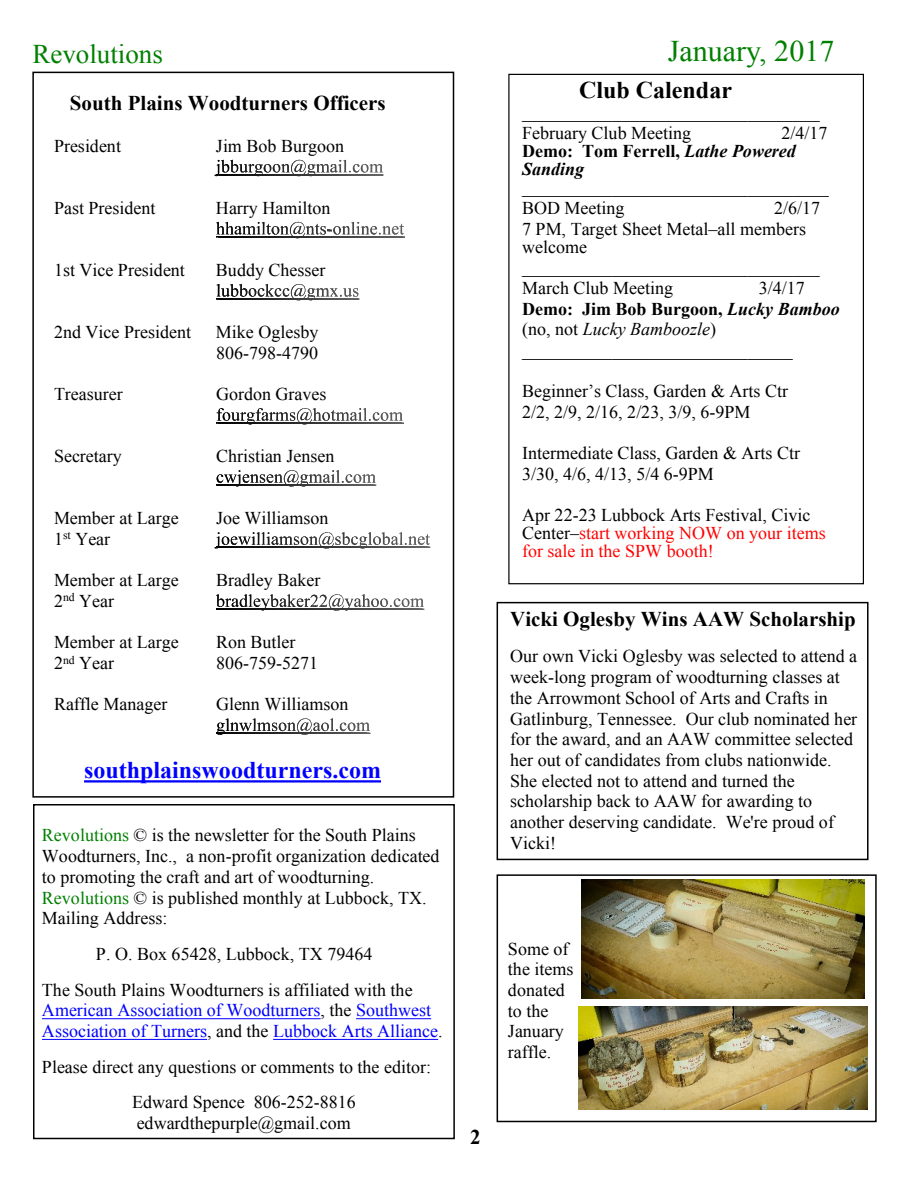
<style>
.page{position:relative;width:918px;height:1188px;background:#fff}
.page>*{position:absolute;margin:0;border:0;box-sizing:border-box;transform-origin:0 0}
.t1{font:30px "Times New Roman";color:#008000}
.t2{font:27px "Times New Roman";color:#008000}
.t3{font:700 24px "Times New Roman";color:#00f}
.t4{font:700 24px "Times New Roman";color:#000}
.t5{font:700 21px "Times New Roman";color:#000}
.t6{font:18px/20.7px "Times New Roman";color:#000}
.t7{font:18px/20.7px "Times New Roman";color:#00f}
.t8{font:18px/18px "Times New Roman";color:#f00}
.t9{font:italic 700 18px/18px "Times New Roman";color:#000}
.s1{color:#008000}
.s2{color:#000}
.s3{font-weight:400;font-style:normal}
.s4{font-style:normal}
.s5{font-weight:700}
.s6{font-weight:700;font-style:italic}
.s7{font-style:italic}
</style>
<div class="page">
<div style="left:497px;top:874px;width:380px;height:248px;background:#fff;border:2px solid #000"></div>
<div style="left:497px;top:602px;width:372px;height:258px;background:#fff;border:2px solid #000"></div>
<svg style="left:215px;top:160px;width:168px;height:16px"></svg>
<svg style="left:216px;top:222px;width:188px;height:16px"></svg>
<svg style="left:216px;top:284px;width:143px;height:16px"></svg>
<svg style="left:216px;top:408px;width:187px;height:16px"></svg>
<svg style="left:216px;top:470px;width:160px;height:17px"></svg>
<svg style="left:215px;top:532px;width:215px;height:17px"></svg>
<svg style="left:216px;top:594px;width:208px;height:17px"></svg>
<svg style="left:216px;top:718px;width:154px;height:17px"></svg>
<hr style="left:84px;top:780px;width:297px;height:3px;background:#00f">
<div style="left:32px;top:72px;width:422px;height:726px;border:2px solid #000"></div>
<hr style="left:42px;top:1018px;width:279px;height:1px;background:#00f">
<hr style="left:356px;top:1018px;width:75px;height:1px;background:#00f">
<hr style="left:42px;top:1039px;width:165px;height:1px;background:#00f">
<hr style="left:273px;top:1039px;width:165px;height:1px;background:#00f">
<div style="left:33px;top:804px;width:422px;height:335px;border:2px solid #000"></div>
<img style="left:581px;top:880px;width:283px;height:118px">
<img style="left:579px;top:1007px;width:288px;height:102px">
<h2 class="t2" style="left:32px;top:45px;width:132px">Revolutions</h2>
<p class="t5" style="left:70px;top:95px;width:317px">South Plains Woodturners Officers</p>
<p class="t6" style="left:54px;top:137px;width:69px">President</p>
<p class="t6" style="left:216px;top:137px;width:130px">Jim Bob Burgoon</p>
<p class="t6" style="left:54px;top:199px;width:103px">Past President</p>
<p class="t6" style="left:216px;top:199px;width:116px">Harry Hamilton</p>
<p class="t6" style="left:54px;top:261px;width:133px">1st Vice President</p>
<p class="t6" style="left:216px;top:261px;width:111px">Buddy Chesser</p>
<p class="t6" style="left:54px;top:323px;width:139px">2nd Vice President</p>
<p class="t6" style="left:216px;top:323px;width:104px">Mike Oglesby<br>806-798-4790</p>
<p class="t6" style="left:54px;top:385px;width:70px">Treasurer</p>
<p class="t6" style="left:216px;top:385px;width:112px">Gordon Graves</p>
<p class="t6" style="left:54px;top:447px;width:69px">Secretary</p>
<p class="t6" style="left:216px;top:447px;width:120px">Christian Jensen</p>
<p class="t6" style="left:54px;top:509px;width:126px">Member at Large</p>
<p class="t6" style="left:216px;top:509px;width:114px">Joe Williamson</p>
<p class="t6" style="left:54px;top:530px;width:58px">1<sup>st</sup> Year</p>
<p class="t6" style="left:54px;top:571px;width:126px">Member at Large</p>
<p class="t6" style="left:216px;top:571px;width:106px">Bradley Baker</p>
<p class="t6" style="left:54px;top:592px;width:62px">2<sup>nd</sup> Year</p>
<p class="t6" style="left:54px;top:634px;width:126px">Member at Large</p>
<p class="t6" style="left:216px;top:634px;width:81px">Ron Butler</p>
<p class="t6" style="left:54px;top:654px;width:62px">2<sup>nd</sup> Year</p>
<p class="t6" style="left:216px;top:654px;width:104px">806-759-5271</p>
<p class="t6" style="left:54px;top:696px;width:115px">Raffle Manager</p>
<p class="t6" style="left:216px;top:696px;width:134px">Glenn Williamson</p>
<h3 class="t3" style="left:84px;top:761px;width:298px">southplainswoodturners.com</h3>
<p class="t6" style="left:42px;top:827px;width:399px"><span class="s1">Revolutions</span> © is the newsletter for the South Plains Woodturners, Inc., a non-profit organization dedicated to promoting the craft and art of woodturning.<br><span class="s1">Revolutions</span> © is published monthly at Lubbock, TX.<br>Mailing Address:</p>
<p class="t6" style="left:42px;top:938px;width:372px;line-height:35.7px;text-indent:54px">P. O. Box 65428, Lubbock, TX 79464<br>The South Plains Woodturners is affiliated with the</p>
<p class="t7" style="left:42px;top:1002px;width:402px">American Association of Woodturners<span class="s2">, the</span> Southwest<br>Association of Turners<span class="s2">, and the</span> Lubbock Arts Alliance<span class="s2">.</span></p>
<p class="t6" style="left:132px;top:1051px;width:300px;line-height:35.7px;text-indent:-90px">Please direct any questions or comments to the editor:<br>Edward Spence 806-252-8816</p>
<p class="t6" style="left:137px;top:1114px;width:216px">edwardthepurple@gmail.com</p>
<h1 class="t1" style="left:668px;top:40px;width:168px">January, 2017</h1>
<h3 class="t4" style="left:579px;top:82px;width:154px">Club Calendar</h3>
<p class="t6" style="left:522px;top:104px;width:299px">_________________________________<br>February Club Meeting</p>
<p class="t9" style="left:522px;top:126px;width:307px;text-indent:259px"><span class="s3">2/4/17<br></span><span class="s4">Demo: Tom Ferrell,</span> Lathe Powered<br>Sanding</p>
<p class="t6" style="left:522px;top:179px;width:308px">__________________________________<br>BOD Meeting</p>
<p class="t6" style="left:522px;top:199px;width:300px;text-indent:252px">2/6/17<br>7 PM, Target Sheet Metal–all members</p>
<p class="t6" style="left:522px;top:238px;width:299px">welcome _________________________________<br>March Club Meeting</p>
<p class="t6" style="left:522px;top:279px;width:319px;text-indent:237px">3/4/17<br><span class="s5">Demo: Jim Bob Burgoon,</span> <span class="s6">Lucky Bamboo </span>(no, not <span class="s7">Lucky Bamboozle</span>) ______________________________</p>
<p class="t6" style="left:522px;top:383px;width:268px">Beginner’s Class, Garden &amp; Arts Ctr<br>2/2, 2/9, 2/16, 2/23, 3/9, 6-9PM</p>
<p class="t6" style="left:522px;top:445px;width:279px">Intermediate Class, Garden &amp; Arts Ctr<br>3/30, 4/6, 4/13, 5/4 6-9PM</p>
<p class="t8" style="left:522px;top:508px;width:305px"><span class="s2">Apr 22-23 Lubbock Arts Festival, Civic<br>Center–</span>start working NOW on your items for sale in the SPW booth!</p>
<p class="t5" style="left:510px;top:612px;width:347px">Vicki Oglesby Wins AAW Scholarship</p>
<p class="t6" style="left:510px;top:648px;width:349px">Our own Vicki Oglesby was selected to attend a week-long program of woodturning classes at the Arrowmont School of Arts and Crafts in Gatlinburg, Tennessee. Our club nominated her for the award, and an AAW committee selected her out of candidates from clubs nationwide.<br>She elected not to attend and turned the scholarship back to AAW for awarding to another deserving candidate. We're proud of Vicki!</p>
<p class="t6" style="left:508px;top:940px;width:67px">Some of the items donated to the<br>January raffle.</p>
<p class="t5" style="left:470px;top:1130px;width:12px">2</p>
</div>
